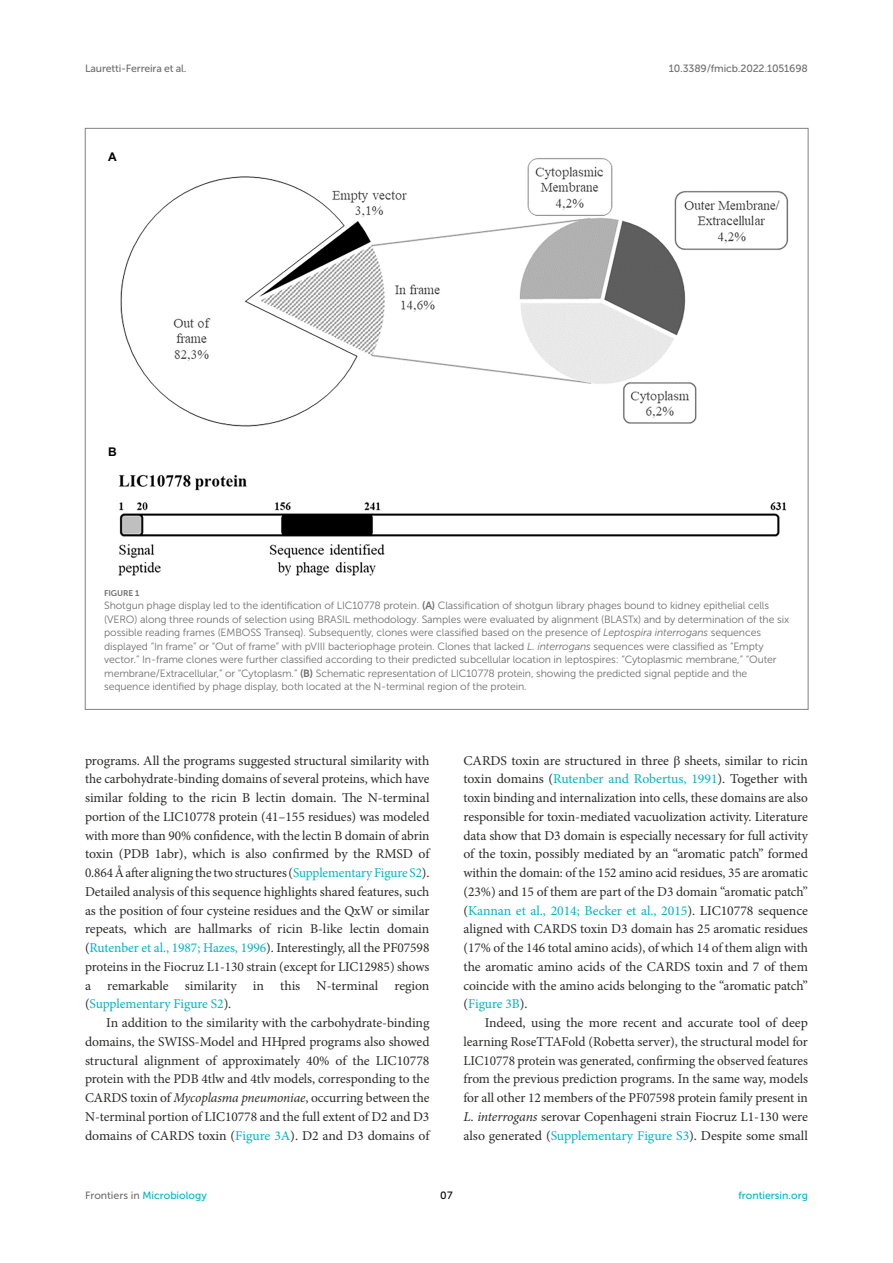
<style>
.page{position:relative;width:893px;height:1263px;background:#fff}
.page>*{position:absolute;margin:0;border:0;box-sizing:border-box;transform-origin:0 0}
.TEXT{font:13.5px/18.8px "Minion Pro";letter-spacing:-.005em;color:#2b2b2a;text-align:justify}
.TEXT_FLUSH{font:13.5px/18.8px "Minion Pro";letter-spacing:-.005em;color:#2b2b2a;text-align:justify}
.t1{font:700 12px "Arial";color:#000}
.FIG_LEG{font:10.5px/13.5px "Museo Sans 300";letter-spacing:-.01em;color:#706f70}
.t2{font:10.5px "Museo Sans 500";letter-spacing:-.015em;color:#706f70}
.t3{font:10.5px "Museo Sans 500";color:#00b4c4}
.t4{font:10.5px "Museo Sans 500";color:#000}
.FIG_HD{font:8.25px "Museo Sans 700";letter-spacing:-.01em;color:#706f70}
.s1{font-family:"Museo Sans 700"}
.s2{font-style:italic}
.s3{color:#00b4c4}
.s4{font-family:"STIX General"}
.s5{color:#706f70}
</style>
<div class="page">
<img style="left:118px;top:158px;width:671px;height:418px">
<p class="t2" style="left:85px;top:63px;width:103px">Lauretti-Ferreira et al.</p>
<p class="t2" style="left:669px;top:63px;width:140px">10.3389/fmicb.2022.1051698</p>
<p class="t1" style="left:108px;top:149px;width:10px">A</p>
<p class="t1" style="left:108px;top:443px;width:10px">B</p>
<p class="FIG_HD" style="left:104px;top:588px;width:37px">FIGURE 1</p>
<p class="FIG_LEG" style="left:104px;top:599px;width:686px">Shotgun phage display led to the identification of LIC10778 protein. <span class="s1">(A)</span> Classification of shotgun library phages bound to kidney epithelial cells (VERO) along three rounds of selection using BRASIL methodology. Samples were evaluated by alignment (BLASTx) and by determination of the six possible reading frames (EMBOSS Transeq). Subsequently, clones were classified based on the presence of <span class="s2">Leptospira interrogans</span> sequences displayed “In frame” or “Out of frame” with pVIII bacteriophage protein. Clones that lacked <span class="s2">L. interrogans</span> sequences were classified as “Empty vector.” In-frame clones were further classified according to their predicted subcellular location in leptospires: “Cytoplasmic membrane,” “Outer membrane/Extracellular,” or “Cytoplasm.” <span class="s1">(B)</span> Schematic representation of LIC10778 protein, showing the predicted signal peptide and the sequence identified by phage display, both located at the N-terminal region of the protein.</p>
<p class="TEXT_FLUSH" style="left:85px;top:751px;width:346px">programs. All the programs suggested structural similarity with the carbohydrate-binding domains of several proteins, which have similar folding to the ricin B lectin domain. The N-terminal portion of the LIC10778 protein (41–155 residues) was modeled with more than 90% confidence, with the lectin B domain of abrin toxin (PDB 1abr), which is also confirmed by the RMSD of 0.864Å after aligning the two structures (<span class="s3">Supplementary Figure S2</span>).<br>Detailed analysis of this sequence highlights shared features, such as the position of four cysteine residues and the QxW or similar repeats, which are hallmarks of ricin B-like lectin domain (<span class="s3">Rutenber et al., 1987; Hazes, 1996</span>). Interestingly, all the PF07598 proteins in the Fiocruz L1-130 strain (except for LIC12985) shows a remarkable similarity in this N-terminal region (<span class="s3">Supplementary Figure S2</span>).</p>
<p class="TEXT" style="left:85px;top:1013px;width:346px;text-indent:21px">In addition to the similarity with the carbohydrate-binding domains, the SWISS-Model and HHpred programs also showed structural alignment of approximately 40% of the LIC10778 protein with the PDB 4tlw and 4tlv models, corresponding to the CARDS toxin of <span class="s2">Mycoplasma pneumoniae</span>, occurring between the N-terminal portion of LIC10778 and the full extent of D2 and D3 domains of CARDS toxin (<span class="s3">Figure 3A</span>). D2 and D3 domains of</p>
<p class="TEXT" style="left:463px;top:751px;width:346px">CARDS toxin are structured in three <span class="s4">β</span> sheets, similar to ricin toxin domains (<span class="s3">Rutenber and Robertus, 1991</span>). Together with toxin binding and internalization into cells, these domains are also responsible for toxin-mediated vacuolization activity. Literature data show that D3 domain is especially necessary for full activity of the toxin, possibly mediated by an “aromatic patch” formed within the domain: of the 152 amino acid residues, 35 are aromatic (23%) and 15 of them are part of the D3 domain “aromatic patch” (<span class="s3">Kannan et al., 2014; Becker et al., 2015</span>). LIC10778 sequence aligned with CARDS toxin D3 domain has 25 aromatic residues (17% of the 146 total amino acids), of which 14 of them align with the aromatic amino acids of the CARDS toxin and 7 of them coincide with the amino acids belonging to the “aromatic patch” (<span class="s3">Figure 3B</span>).</p>
<p class="TEXT" style="left:463px;top:1013px;width:346px;text-indent:21px">Indeed, using the more recent and accurate tool of deep learning RoseTTAFold (Robetta server), the structural model for LIC10778 protein was generated, confirming the observed features from the previous prediction programs. In the same way, models for all other 12 members of the PF07598 protein family present in <span class="s2">L. interrogans</span> serovar Copenhageni strain Fiocruz L1-130 were also generated (<span class="s3">Supplementary Figure S3</span>). Despite some small</p>
<p class="t3" style="left:85px;top:1190px;width:123px"><span class="s5">Frontiers in</span> Microbiology</p>
<p class="t4" style="left:440px;top:1190px;width:14px">07</p>
<p class="t3" style="left:738px;top:1190px;width:71px">frontiersin.org</p>
</div>
